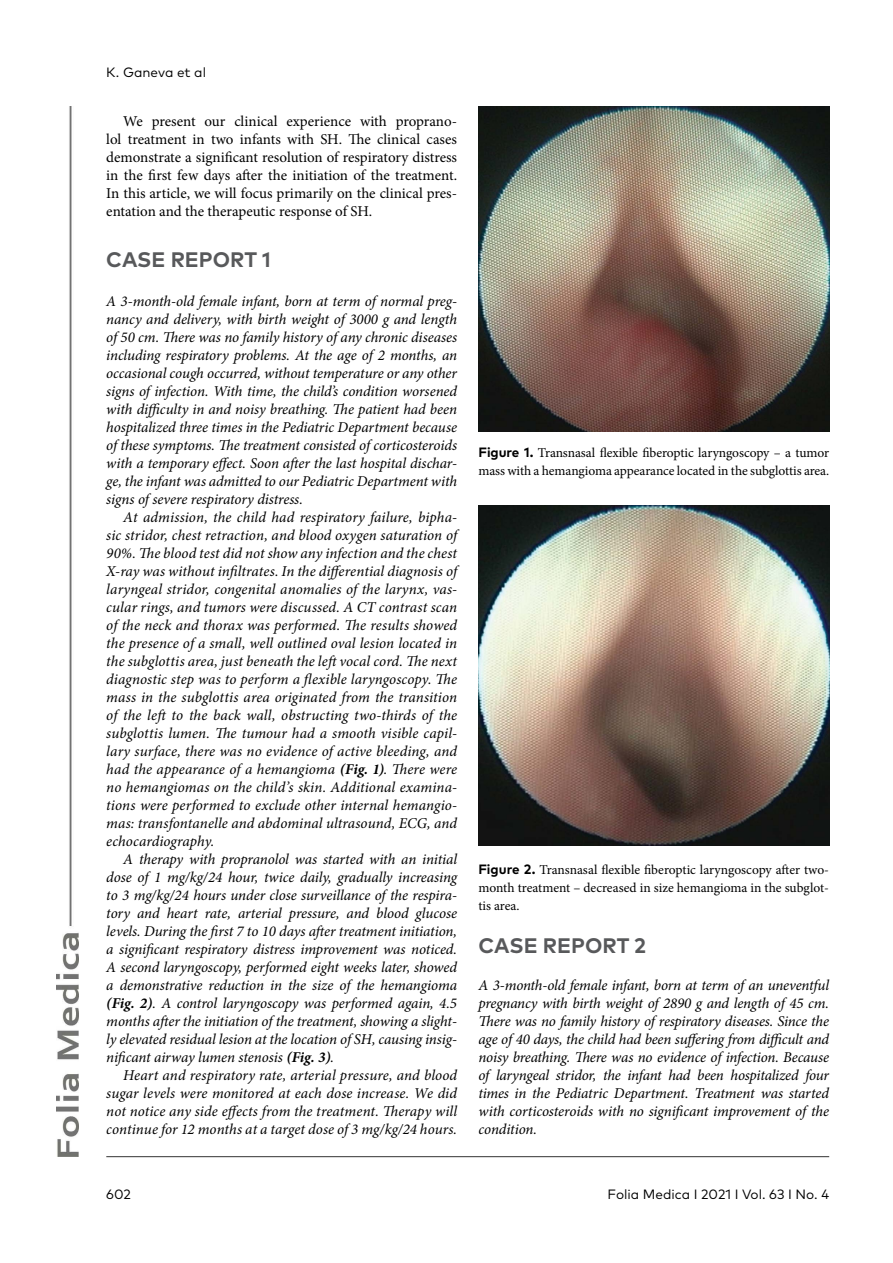
<style>
.page{position:relative;width:893px;height:1263px;background:#fff}
.page>*{position:absolute;margin:0;border:0;box-sizing:border-box;transform-origin:0 0}
.t1{font:700 21px "FF Mark Pro";color:#58595b}
.t2{font:italic 15px/18px "Minion Pro";letter-spacing:-.005em;color:#000;text-align:justify}
.t3{font:15px/18px "Minion Pro";color:#000;text-align:justify}
.t4{font:13.5px/18px "Minion Pro";letter-spacing:-.005em;color:#000}
.t5{font:13.5px "FF Mark Pro";color:#000}
.s1{font-weight:700}
.s2{font-family:"FF Mark Pro";font-weight:700}
</style>
<div class="page">
<img style="left:57px;top:106px;width:22px;height:1051px">
<hr style="left:106px;top:1156px;width:723px;height:1px;background:#333">
<img style="left:478px;top:106px;width:351px;height:325px">
<img style="left:478px;top:506px;width:351px;height:339px">
<p class="t5" style="left:106px;top:62px;width:101px">K. Ganeva et al</p>
<p class="t3" style="left:106px;top:112px;width:352px;text-indent:17px">We present our clinical experience with proprano&shy;lol treatment in two infants with SH. The clinical cases demonstrate a significant resolution of respiratory distress in the first few days after the initiation of the treatment.<br>In this article, we will focus primarily on the clinical pres&shy;entation and the therapeutic response of SH.</p>
<h1 class="t1" style="left:106px;top:243px;width:166px">CASE REPORT 1</h1>
<p class="t2" style="left:106px;top:292px;width:352px">A 3-month-old female infant, born at term of normal preg&shy;nancy and delivery, with birth weight of 3000 g and length of 50 cm. There was no family history of any chronic diseases including respiratory problems. At the age of 2 months, an occasional cough occurred, without temperature or any other signs of infection. With time, the child’s condition worsened with difficulty in and noisy breathing. The patient had been hospitalized three times in the Pediatric Department because of these symptoms. The treatment consisted of corticosteroids with a temporary effect. Soon after the last hospital dischar&shy;ge, the infant was admitted to our Pediatric Department with signs of severe respiratory distress.</p>
<p class="t2" style="left:106px;top:508px;width:352px;text-indent:17px">At admission, the child had respiratory failure, bipha&shy;sic stridor, chest retraction, and blood oxygen saturation of 90%. The blood test did not show any infection and the chest X-ray was without infiltrates. In the differential diagnosis of laryngeal stridor, congenital anomalies of the larynx, vas&shy;cular rings, and tumors were discussed. A CT contrast scan of the neck and thorax was performed. The results showed the presence of a small, well outlined oval lesion located in the subglottis area, just beneath the left vocal cord. The next diagnostic step was to perform a flexible laryngoscopy. The mass in the subglottis area originated from the transition of the left to the back wall, obstructing two-thirds of the subglottis lumen. The tumour had a smooth visible capil&shy;lary surface, there was no evidence of active bleeding, and had the appearance of a hemangioma <span class="s1">(Fig. 1)</span>. There were no hemangiomas on the child’s skin. Additional examina&shy;tions were performed to exclude other internal hemangio&shy;mas: transfontanelle and abdominal ultrasound, ECG, and echocardiography.</p>
<p class="t2" style="left:106px;top:850px;width:352px;text-indent:17px">A therapy with propranolol was started with an initial dose of 1 mg/kg/24 hour, twice daily, gradually increasing to 3 mg/kg/24 hours under close surveillance of the respira&shy;tory and heart rate, arterial pressure, and blood glucose levels. During the first 7 to 10 days after treatment initiation, a significant respiratory distress improvement was noticed.<br>A second laryngoscopy, performed eight weeks later, showed a demonstrative reduction in the size of the hemangioma <span class="s1">(Fig. 2)</span>. A control laryngoscopy was performed again, 4.5 months after the initiation of the treatment, showing a slight&shy;ly elevated residual lesion at the location of SH, causing insig&shy;nificant airway lumen stenosis <span class="s1">(Fig. 3)</span>.</p>
<p class="t2" style="left:106px;top:1066px;width:352px;text-indent:17px">Heart and respiratory rate, arterial pressure, and blood sugar levels were monitored at each dose increase. We did not notice any side effects from the treatment. Therapy will continue for 12 months at a target dose of 3 mg/kg/24 hours.</p>
<p class="t4" style="left:478px;top:444px;width:352px"><span class="s2">Figure 1.</span> Transnasal flexible fiberoptic laryngoscopy – a tumor mass with a hemangioma appearance located in the subglottis area.</p>
<p class="t4" style="left:478px;top:860px;width:352px;text-align:justify"><span class="s2">Figure 2.</span> Transnasal flexible fiberoptic laryngoscopy after two&shy;month treatment – decreased in size hemangioma in the subglot&shy;tis area.</p>
<h1 class="t1" style="left:478px;top:930px;width:169px">CASE REPORT 2</h1>
<p class="t2" style="left:478px;top:976px;width:352px">A 3-month-old female infant, born at term of an uneventful pregnancy with birth weight of 2890 g and length of 45 cm.<br>There was no family history of respiratory diseases. Since the age of 40 days, the child had been suffering from difficult and noisy breathing. There was no evidence of infection. Because of laryngeal stridor, the infant had been hospitalized four times in the Pediatric Department. Treatment was started with corticosteroids with no significant improvement of the condition.</p>
<p class="t5" style="left:106px;top:1184px;width:26px">602</p>
<p class="t5" style="left:607px;top:1184px;width:223px">Folia Medica I 2021 I Vol. 63 I No. 4</p>
</div>
